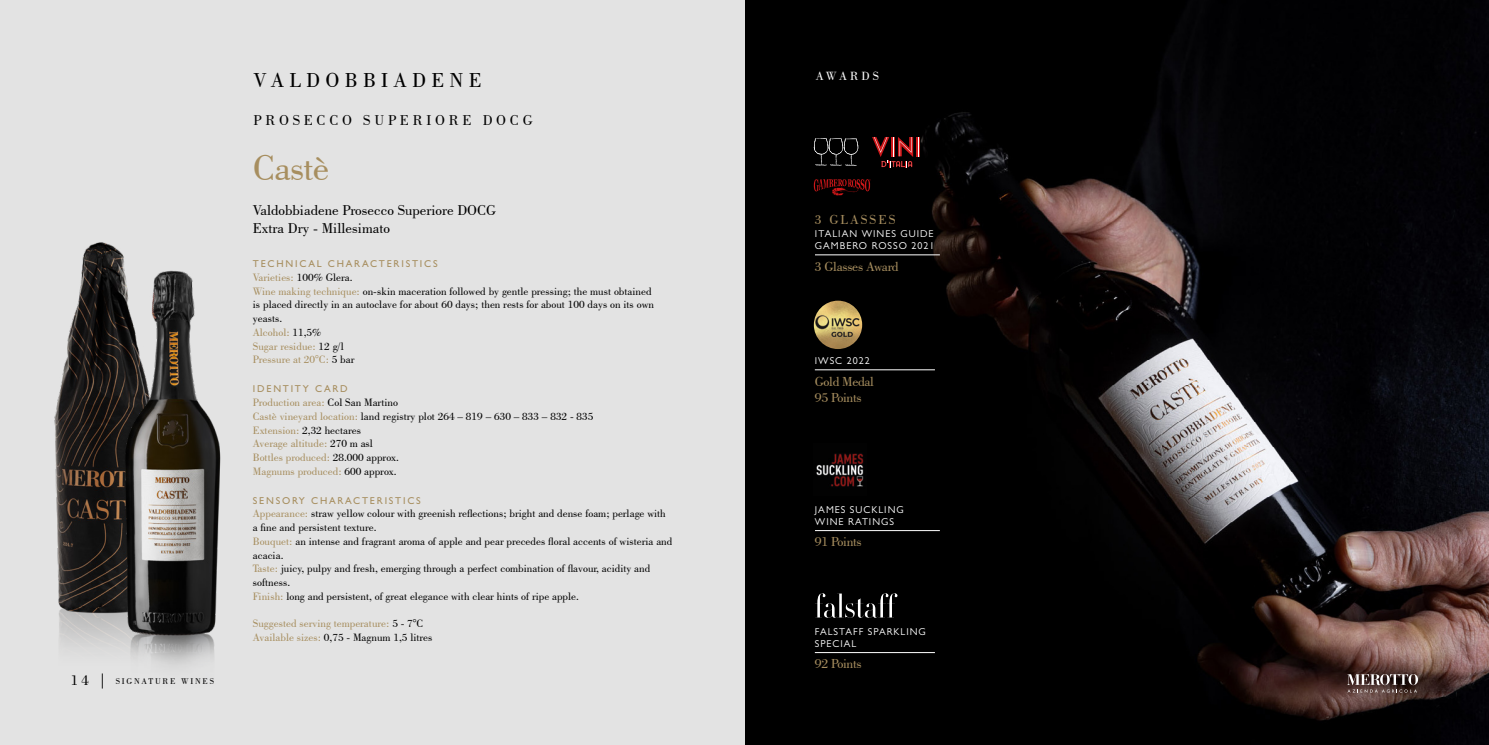
<style>
.page{position:relative;width:1489px;height:745px;background:#fff}
.page>*{position:absolute;margin:0;border:0;box-sizing:border-box;transform-origin:0 0}
.t1{font:37.5px "Bodoni BT";letter-spacing:-.025em;color:#a78e5f}
.t2{font:21.25px "Bodoni BT";letter-spacing:.25em;color:#000}
.t3{font:15px/18.8px "Bodoni BT";color:#000}
.t4{font:15px "Bodoni BT";letter-spacing:.25em;color:#000}
.t5{font:13.75px/16.5px "Bodoni BT";letter-spacing:-.025em;color:#a78e5f}
.t6{font:13.75px "Bodoni BT";letter-spacing:.15em;color:#a78e5f}
.t7{font:12.5px "Bodoni BT";letter-spacing:.25em;color:#fff}
.t8{font:11.25px/13.8px "Bodoni BT";color:#000}
.t9{font:11.25px/13.8px "Bodoni BT";color:#a78e5f}
.t10{font:10px/12px "Gill Sans";letter-spacing:.1em;color:#fff}
.t11{font:500 10px "Gill Sans";letter-spacing:.175em;color:#a78e5f}
.t12{font:8.75px "Bodoni BT";letter-spacing:.2em;color:#000}
.s1{font-size:15px}
.s2{color:#a78e5f}
.s3{color:#000}
</style>
<div class="page">
<img style="left:744px;top:0;width:744px;height:744px">
<div style="left:0;top:0;width:744px;height:744px;background:#e3e3e3"></div>
<svg style="left:1346px;top:673px;width:71px;height:19px"></svg>
<svg style="left:813px;top:138px;width:45px;height:27px"></svg>
<hr style="left:916px;top:137px;width:4px;height:19px;background:#cd1719">
<svg style="left:872px;top:137px;width:47px;height:30px"></svg>
<svg style="left:813px;top:179px;width:57px;height:16px"></svg>
<hr style="left:815px;top:254px;width:124px;height:1px;background:#fff">
<hr style="left:814px;top:369px;width:120px;height:1px;background:#fff">
<hr style="left:814px;top:652px;width:120px;height:1px;background:#fff">
<svg style="left:814px;top:593px;width:83px;height:24px;background:#383838"></svg>
<img style="left:813px;top:300px;width:49px;height:49px;border-radius:24px">
<hr style="left:815px;top:530px;width:124px;height:1px;background:#fff">
<img style="left:813px;top:443px;width:53px;height:52px">
<img style="left:55px;top:243px;width:166px;height:423px">
<p class="t12" style="left:71px;top:675px;width:144px"><span class="s1">14 |</span> SIGNATURE WINES</p>
<h2 class="t2" style="left:253px;top:67px;width:230px">VALDOBBIADENE</h2>
<h3 class="t4" style="left:253px;top:110px;width:280px">PROSECCO SUPERIORE DOCG</h3>
<h1 class="t1" style="left:253px;top:145px;width:78px">Castè</h1>
<h3 class="t3" style="left:253px;top:200px;width:244px">Valdobbiadene Prosecco Superiore DOCG<br>Extra Dry - Millesimato</h3>
<p class="t11" style="left:253px;top:257px;width:186px">TECHNICAL CHARACTERISTICS</p>
<p class="t8" style="left:253px;top:270px;width:402px"><span class="s2">Varieties:</span> 100% Glera.<br><span class="s2">Wine making technique:</span> on-skin maceration followed by gentle pressing; the must obtained is placed directly in an autoclave for about 60 days; then rests for about 100 days on its own yeasts.<br><span class="s2">Alcohol:</span> 11,5%<br><span class="s2">Sugar residue:</span> 12 g/l<br><span class="s2">Pressure at 20°C:</span> 5 bar</p>
<p class="t11" style="left:253px;top:382px;width:96px">IDENTITY CARD</p>
<p class="t9" style="left:253px;top:395px;width:342px">Production area: <span class="s3">Col San Martino<br></span>Castè vineyard location: <span class="s3">land registry plot 264 – 819 – 630 – 833 – 832 - 835<br></span>Extension: <span class="s3">2,32 hectares<br></span>Average altitude: <span class="s3">270 m asl<br></span>Bottles produced: <span class="s3">28.000 approx.<br></span>Magnums produced: <span class="s3">600 approx.</span></p>
<p class="t11" style="left:253px;top:494px;width:169px">SENSORY CHARACTERISTICS</p>
<p class="t8" style="left:253px;top:506px;width:421px"><span class="s2">Appearance:</span> straw yellow colour with greenish reflections; bright and dense foam; perlage with a fine and persistent texture.<br><span class="s2">Bouquet:</span> an intense and fragrant aroma of apple and pear precedes floral accents of wisteria and acacia.<br><span class="s2">Taste:</span> juicy, pulpy and fresh, emerging through a perfect combination of flavour, acidity and softness.<br><span class="s2">Finish:</span> long and persistent, of great elegance with clear hints of ripe apple.</p>
<p class="t9" style="left:253px;top:616px;width:181px">Suggested serving temperature: <span class="s3">5 - 7°C<br></span>Available sizes: <span class="s3">0,75 - Magnum 1,5 litres</span></p>
<p class="t7" style="left:815px;top:69px;width:65px">AWARDS</p>
<p class="t6" style="left:815px;top:210px;width:82px">3 GLASSES</p>
<p class="t10" style="left:815px;top:228px;width:121px">ITALIAN WINES GUIDE<br>GAMBERO ROSSO 2021</p>
<p class="t5" style="left:815px;top:257px;width:85px">3 Glasses Award</p>
<p class="t10" style="left:814px;top:354px;width:56px">IWSC 2022</p>
<p class="t5" style="left:814px;top:372px;width:61px">Gold Medal<br>95 Points</p>
<p class="t10" style="left:815px;top:503px;width:90px">JAMES SUCKLING<br>WINE RATINGS</p>
<p class="t5" style="left:815px;top:533px;width:48px">91 Points</p>
<p class="t10" style="left:814px;top:625px;width:113px">FALSTAFF SPARKLING<br>SPECIAL</p>
<p class="t5" style="left:814px;top:655px;width:48px">92 Points</p>
</div>
